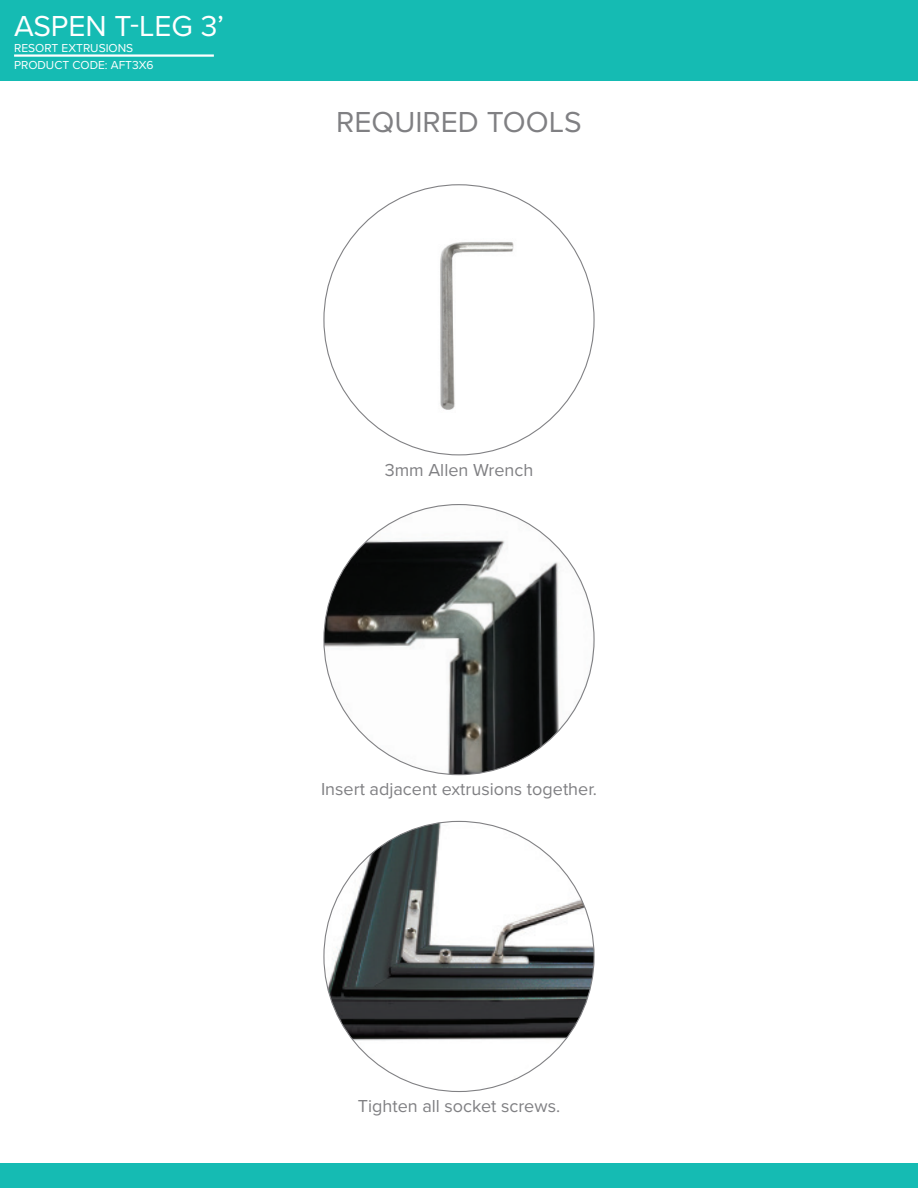
<style>
.page{position:relative;width:918px;height:1188px;background:#fff}
.page>*{position:absolute;margin:0;border:0;box-sizing:border-box;transform-origin:0 0}
.Category_Sub_Title_2{font:30px "Proxima Nova";color:#808083}
.Category_Sub_Title_2-2{font:30px "Proxima Nova";color:#fff}
.t1{font:18px "Proxima Nova";color:#808083}
.top_page_name_regula{font:12px "Proxima Nova";color:#fff}
</style>
<div class="page">
<div style="left:0;top:1164px;width:918px;height:24px;background:#15bbb3"></div>
<div style="left:0;top:0;width:918px;height:81px;background:#15bbb3"></div>
<hr style="left:14px;top:54px;width:200px;height:3px;background:#fff">
<img style="left:324px;top:185px;width:270px;height:270px;border-radius:135px">
<img style="left:324px;top:505px;width:270px;height:270px;border-radius:135px">
<img style="left:324px;top:821px;width:270px;height:271px;border-radius:135px">
<p class="Category_Sub_Title_2-2" style="left:14px;top:8px;width:211px">ASPEN T-LEG 3’</p>
<p class="top_page_name_regula" style="left:14px;top:58px;width:141px">PRODUCT CODE: AFT3X6</p>
<p class="top_page_name_regula" style="left:14px;top:40px;width:121px">RESORT EXTRUSIONS</p>
<p class="Category_Sub_Title_2" style="left:336px;top:105px;width:247px">REQUIRED TOOLS</p>
<p class="t1" style="left:385px;top:459px;width:150px">3mm Allen Wrench</p>
<p class="t1" style="left:321px;top:778px;width:277px">Insert adjacent extrusions together.</p>
<p class="t1" style="left:358px;top:1095px;width:204px">Tighten all socket screws.</p>
</div>
